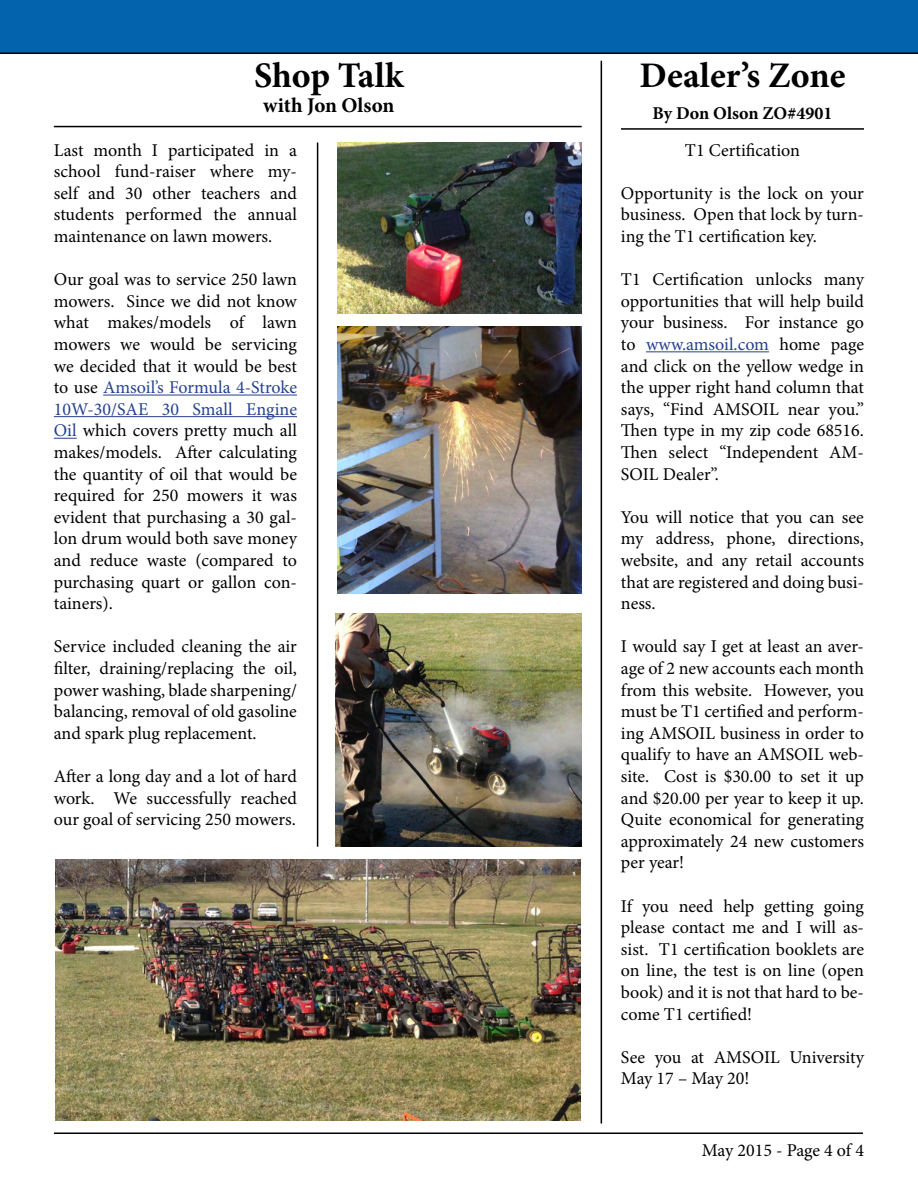
<style>
.page{position:relative;width:918px;height:1188px;background:#fff}
.page>*{position:absolute;margin:0;border:0;box-sizing:border-box;transform-origin:0 0}
.t1{font:700 36px "Minion Pro";color:#000}
.t2{font:700 21px "Minion Pro";letter-spacing:-.005em;color:#000}
.t3{font:18px/21.6px "Minion Pro";color:#000;text-align:justify}
.t4{font:700 18px "Minion Pro";color:#000}
.s1{color:#25408f}
</style>
<div class="page">
<hr style="left:317px;top:143px;width:1px;height:704px;background:#000">
<hr style="left:601px;top:61px;width:1px;height:1063px;background:#000">
<hr style="left:54px;top:1132px;width:809px;height:2px;background:#000">
<div style="left:0;top:0;width:918px;height:54px;background:#0363ad"></div>
<hr style="left:54px;top:126px;width:528px;height:1px;background:#000">
<hr style="left:621px;top:128px;width:243px;height:2px;background:#000">
<hr style="left:646px;top:351px;width:123px;height:1px;background:#25408f">
<img style="left:56px;top:860px;width:524px;height:260px">
<hr style="left:103px;top:395px;width:194px;height:1px;background:#25408f">
<hr style="left:54px;top:416px;width:243px;height:1px;background:#25408f">
<svg style="left:54px;top:438px;width:23px;height:1px"></svg>
<img style="left:335px;top:614px;width:247px;height:233px">
<img style="left:338px;top:327px;width:244px;height:267px">
<img style="left:337px;top:143px;width:245px;height:170px">
<h1 class="t1" style="left:254px;top:50px;width:151px">Shop Talk</h1>
<p class="t2" style="left:263px;top:91px;width:133px">with Jon Olson</p>
<p class="t3" style="left:54px;top:139px;width:245px">Last month I participated in a school fund-raiser where my&shy;self and 30 other teachers and students performed the annual maintenance on lawn mowers.</p>
<p class="t3" style="left:54px;top:269px;width:245px">Our goal was to service 250 lawn mowers. Since we did not know what makes/models of lawn mowers we would be servicing we decided that it would be best to use <span class="s1">Amsoil’s Formula 4-Stroke 10W-30/SAE 30 Small Engine Oil</span> which covers pretty much all makes/models. After calculating the quantity of oil that would be required for 250 mowers it was evident that purchasing a 30 gal&shy;lon drum would both save money and reduce waste (compared to purchasing quart or gallon con&shy;tainers).</p>
<p class="t3" style="left:54px;top:636px;width:245px">Service included cleaning the air filter, draining/replacing the oil, power washing, blade sharpening/ balancing, removal of old gasoline and spark plug replacement.</p>
<p class="t3" style="left:54px;top:766px;width:245px">After a long day and a lot of hard work. We successfully reached our goal of servicing 250 mowers.</p>
<h1 class="t1" style="left:640px;top:50px;width:207px">Dealer’s Zone</h1>
<p class="t4" style="left:653px;top:101px;width:181px">By Don Olson ZO#4901</p>
<p class="t3" style="left:685px;top:139px;width:117px">T1 Certification</p>
<p class="t3" style="left:621px;top:182px;width:245px">Opportunity is the lock on your business. Open that lock by turn&shy;ing the T1 certification key.</p>
<p class="t3" style="left:621px;top:269px;width:245px">T1 Certification unlocks many opportunities that will help build your business. For instance go to <span class="s1">www.amsoil.com</span> home page and click on the yellow wedge in the upper right hand column that says, “Find AMSOIL near you.” Then type in my zip code 68516.<br>Then select “Independent AM-SOIL Dealer”.</p>
<p class="t3" style="left:621px;top:506px;width:245px">You will notice that you can see my address, phone, directions, website, and any retail accounts that are registered and doing busi&shy;ness.</p>
<p class="t3" style="left:621px;top:636px;width:245px">I would say I get at least an aver&shy;age of 2 new accounts each month from this website. However, you must be T1 certified and perform&shy;ing AMSOIL business in order to qualify to have an AMSOIL web&shy;site. Cost is $30.00 to set it up and $20.00 per year to keep it up.<br>Quite economical for generating approximately 24 new customers per year!</p>
<p class="t3" style="left:621px;top:895px;width:245px">If you need help getting going please contact me and I will as&shy;sist. T1 certification booklets are on line, the test is on line (open book) and it is not that hard to be&shy;come T1 certified!</p>
<p class="t3" style="left:621px;top:1046px;width:244px">See you at AMSOIL University<br>May 17 – May 20!</p>
<p class="t3" style="left:702px;top:1139px;width:164px">May 2015 - Page 4 of 4</p>
</div>
